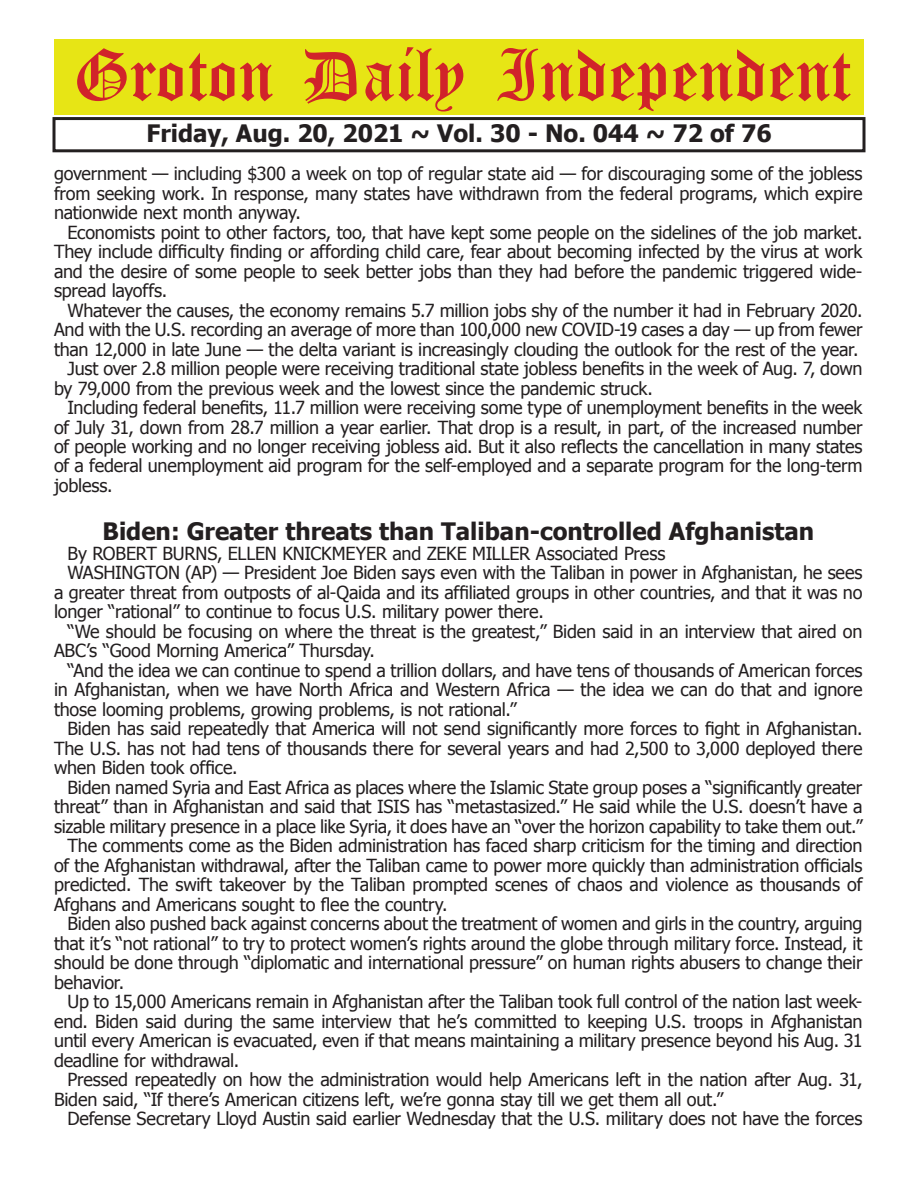
<style>
.page{position:relative;width:918px;height:1188px;background:#fff}
.page>*{position:absolute;margin:0;border:0;box-sizing:border-box;transform-origin:0 0}
.t1{font:54px "Old English Five";color:#d1232a}
.t2{font:700 24px "Tahoma";color:#231f20}
.t3{font:18px/19.5px "Tahoma";letter-spacing:-.015em;color:#231f20;text-align:justify}
</style>
<div class="page">
<div style="left:52px;top:117px;width:814px;height:35px;border:3px solid #231f20"></div>
<div style="left:54px;top:40px;width:810px;height:75px;background:#e7e515"></div>
<h1 class="t1" style="left:73px;top:50px;width:779px">Groton Daily Independent</h1>
<h2 class="t2" style="left:146px;top:116px;width:627px">Friday, Aug. 20, 2021 ~ Vol. 30 - No. 044 ~ 72 of 76</h2>
<p class="t3" style="left:54px;top:163px;width:810px">government — including $300 a week on top of regular state aid — for discouraging some of the jobless from seeking work. In response, many states have withdrawn from the federal programs, which expire nationwide next month anyway.</p>
<p class="t3" style="left:54px;top:221px;width:810px;text-indent:14px">Economists point to other factors, too, that have kept some people on the sidelines of the job market.<br>They include difficulty finding or affording child care, fear about becoming infected by the virus at work and the desire of some people to seek better jobs than they had before the pandemic triggered wide&shy;spread layoffs.</p>
<p class="t3" style="left:68px;top:299px;width:797px">Whatever the causes, the economy remains 5.7 million jobs shy of the number it had in February 2020.</p>
<p class="t3" style="left:54px;top:319px;width:810px">And with the U.S. recording an average of more than 100,000 new COVID-19 cases a day — up from fewer</p>
<p class="t3" style="left:54px;top:338px;width:806px">than 12,000 in late June — the delta variant is increasingly clouding the outlook for the rest of the year.</p>
<p class="t3" style="left:68px;top:358px;width:796px">Just over 2.8 million people were receiving traditional state jobless benefits in the week of Aug. 7, down</p>
<p class="t3" style="left:54px;top:377px;width:600px">by 79,000 from the previous week and the lowest since the pandemic struck.</p>
<p class="t3" style="left:68px;top:397px;width:796px">Including federal benefits, 11.7 million were receiving some type of unemployment benefits in the week</p>
<p class="t3" style="left:54px;top:416px;width:810px">of July 31, down from 28.7 million a year earlier. That drop is a result, in part, of the increased number</p>
<p class="t3" style="left:54px;top:436px;width:810px">of people working and no longer receiving jobless aid. But it also reflects the cancellation in many states</p>
<p class="t3" style="left:54px;top:455px;width:810px">of a federal unemployment aid program for the self-employed and a separate program for the long-term</p>
<p class="t3" style="left:54px;top:475px;width:60px">jobless.</p>
<h2 class="t2" style="left:103px;top:515px;width:713px">Biden: Greater threats than Taliban-controlled Afghanistan</h2>
<p class="t3" style="left:68px;top:543px;width:599px">By ROBERT BURNS, ELLEN KNICKMEYER and ZEKE MILLER Associated Press</p>
<p class="t3" style="left:68px;top:562px;width:797px">WASHINGTON (AP) — President Joe Biden says even with the Taliban in power in Afghanistan, he sees</p>
<p class="t3" style="left:54px;top:582px;width:810px">a greater threat from outposts of al-Qaida and its affiliated groups in other countries, and that it was no</p>
<p class="t3" style="left:54px;top:601px;width:491px">longer “rational” to continue to focus U.S. military power there.</p>
<p class="t3" style="left:68px;top:621px;width:796px">“We should be focusing on where the threat is the greatest,” Biden said in an interview that aired on</p>
<p class="t3" style="left:54px;top:640px;width:323px">ABC’s “Good Morning America” Thursday.</p>
<p class="t3" style="left:68px;top:660px;width:797px">“And the idea we can continue to spend a trillion dollars, and have tens of thousands of American forces</p>
<p class="t3" style="left:54px;top:679px;width:810px">in Afghanistan, when we have North Africa and Western Africa — the idea we can do that and ignore</p>
<p class="t3" style="left:54px;top:699px;width:464px">those looming problems, growing problems, is not rational.”</p>
<p class="t3" style="left:68px;top:718px;width:796px">Biden has said repeatedly that America will not send significantly more forces to fight in Afghanistan.</p>
<p class="t3" style="left:54px;top:738px;width:810px">The U.S. has not had tens of thousands there for several years and had 2,500 to 3,000 deployed there</p>
<p class="t3" style="left:54px;top:757px;width:185px">when Biden took office.</p>
<p class="t3" style="left:68px;top:777px;width:796px">Biden named Syria and East Africa as places where the Islamic State group poses a “significantly greater</p>
<p class="t3" style="left:54px;top:796px;width:810px">threat” than in Afghanistan and said that ISIS has “metastasized.” He said while the U.S. doesn’t have a</p>
<p class="t3" style="left:54px;top:816px;width:810px">sizable military presence in a place like Syria, it does have an “over the horizon capability to take them out.”</p>
<p class="t3" style="left:68px;top:835px;width:797px">The comments come as the Biden administration has faced sharp criticism for the timing and direction</p>
<p class="t3" style="left:54px;top:855px;width:810px">of the Afghanistan withdrawal, after the Taliban came to power more quickly than administration officials</p>
<p class="t3" style="left:54px;top:874px;width:810px">predicted. The swift takeover by the Taliban prompted scenes of chaos and violence as thousands of</p>
<p class="t3" style="left:54px;top:894px;width:395px">Afghans and Americans sought to flee the country.</p>
<p class="t3" style="left:68px;top:913px;width:796px">Biden also pushed back against concerns about the treatment of women and girls in the country, arguing</p>
<p class="t3" style="left:54px;top:933px;width:810px">that it’s “not rational” to try to protect women’s rights around the globe through military force. Instead, it</p>
<p class="t3" style="left:54px;top:952px;width:810px">should be done through “diplomatic and international pressure” on human rights abusers to change their</p>
<p class="t3" style="left:54px;top:972px;width:72px">behavior.</p>
<p class="t3" style="left:68px;top:991px;width:796px">Up to 15,000 Americans remain in Afghanistan after the Taliban took full control of the nation last week-</p>
<p class="t3" style="left:54px;top:1011px;width:810px">end. Biden said during the same interview that he’s committed to keeping U.S. troops in Afghanistan</p>
<p class="t3" style="left:54px;top:1030px;width:810px">until every American is evacuated, even if that means maintaining a military presence beyond his Aug. 31</p>
<p class="t3" style="left:54px;top:1050px;width:187px">deadline for withdrawal.</p>
<p class="t3" style="left:68px;top:1069px;width:797px">Pressed repeatedly on how the administration would help Americans left in the nation after Aug. 31,</p>
<p class="t3" style="left:54px;top:1089px;width:671px">Biden said, “If there’s American citizens left, we’re gonna stay till we get them all out.”</p>
<p class="t3" style="left:68px;top:1108px;width:796px">Defense Secretary Lloyd Austin said earlier Wednesday that the U.S. military does not have the forces</p>
</div>
